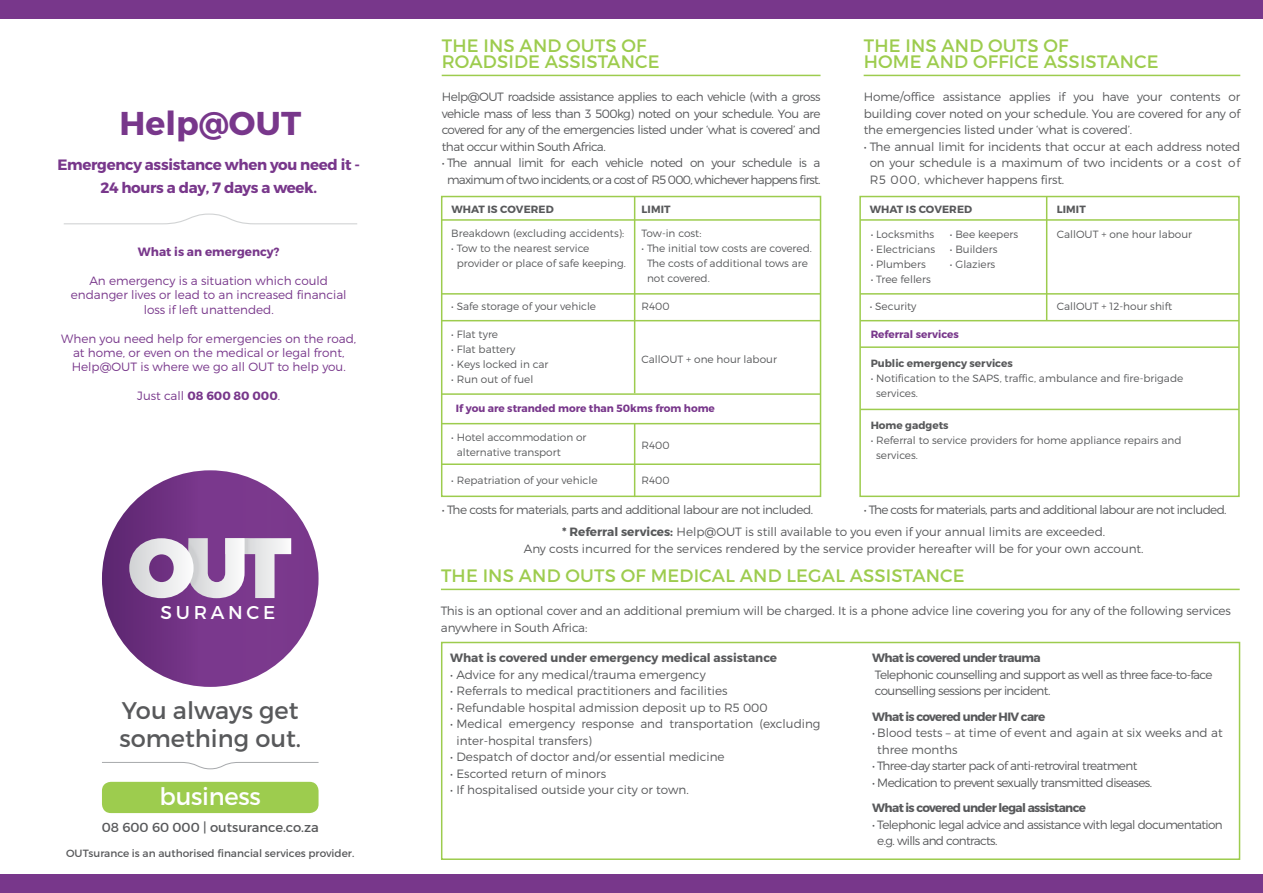
<style>
.page{position:relative;width:1263px;height:893px;background:#fff}
.page>*{position:absolute;margin:0;border:0;box-sizing:border-box;transform-origin:0 0}
.t1{font:700 33px "Montserrat";color:#78378b}
.t2{font:24.15px/29px "Montserrat";color:#58595b}
.t3{font:24.15px "Montserrat";letter-spacing:-.01em;color:#fff}
.t4{font:18.6px "Montserrat";letter-spacing:.2em;color:#fff}
.t5{font:18px/16.5px "Montserrat";letter-spacing:.01em;color:#9dcc4e}
.t6{font:700 15px/23.5px "Montserrat";letter-spacing:-.02em;color:#78378b;text-align:center}
.t7{font:13.2px "Montserrat";color:#58595b}
.t8{font:300 12px/16.5px "Montserrat";letter-spacing:-.01em;color:#58595b}
.t9{font:300 12px/16.5px "Montserrat";letter-spacing:-.05em;color:#58595b}
.t10{font:300 12px/14.4px "Montserrat";color:#78378b;text-align:center}
.t11{font:300 12px/16.5px "Montserrat";letter-spacing:-.06em;color:#58595b;text-align:center}
.t12{font:700 12px "Montserrat";letter-spacing:-.05em;color:#58595b}
.t13{font:300 12px "Montserrat";letter-spacing:-.04em;color:#58595b}
.t14{font:700 12px "Montserrat";color:#58595b}
.t15{font:700 12px "Montserrat";color:#78378b}
.t16{font:300 10.5px/15px "Montserrat";color:#58595b}
.t17{font:700 10.5px "Montserrat";color:#58595b}
.t18{font:700 10.5px "Montserrat";color:#78378b}
.t19{font:10.5px "Montserrat";color:#58595b}
.s1{font-weight:300}
.s2{font-weight:700}
</style>
<div class="page">
<div style="left:0;top:874px;width:1263px;height:19px;background:#78378b"></div>
<div style="left:0;top:0;width:1263px;height:19px;background:#78378b"></div>
<div style="left:441px;top:642px;width:799px;height:218px;border:2px solid #9dcc4e"></div>
<hr style="left:441px;top:589px;width:799px;height:1px;background:#9dcc4e">
<hr style="left:864px;top:75px;width:376px;height:1px;background:#9dcc4e">
<hr style="left:442px;top:75px;width:378px;height:1px;background:#9dcc4e">
<svg style="left:64px;top:213px;width:293px;height:12px"></svg>
<div style="left:102px;top:782px;width:217px;height:31px;background:#9dcc4e;border-radius:9px"></div>
<div style="left:102px;top:470px;width:217px;height:217px;background:linear-gradient(to right,#642a78,#844096);border-radius:108px"></div>
<svg style="left:129px;top:538px;width:162px;height:60px"></svg>
<div style="left:245px;top:538px;width:5px;height:16px;background:#cfd0d2"></div>
<svg style="left:102px;top:762px;width:217px;height:8px"></svg>
<div style="left:441px;top:196px;width:380px;height:301px;border:2px solid #9dcc4e"></div>
<div style="left:859px;top:196px;width:381px;height:301px;border:2px solid #9dcc4e"></div>
<hr style="left:634px;top:197px;width:1px;height:196px;background:#9dcc4e">
<hr style="left:1046px;top:197px;width:1px;height:124px;background:#9dcc4e">
<hr style="left:634px;top:423px;width:1px;height:74px;background:#9dcc4e">
<hr style="left:442px;top:293px;width:378px;height:2px;background:#9dcc4e">
<hr style="left:860px;top:293px;width:379px;height:2px;background:#9dcc4e">
<hr style="left:442px;top:320px;width:378px;height:1px;background:#9dcc4e">
<hr style="left:860px;top:320px;width:379px;height:1px;background:#9dcc4e">
<hr style="left:442px;top:393px;width:378px;height:2px;background:#9dcc4e">
<hr style="left:860px;top:346px;width:379px;height:2px;background:#9dcc4e">
<hr style="left:442px;top:463px;width:378px;height:2px;background:#9dcc4e">
<hr style="left:442px;top:219px;width:378px;height:2px;background:#9dcc4e">
<hr style="left:860px;top:219px;width:379px;height:2px;background:#9dcc4e">
<hr style="left:442px;top:423px;width:378px;height:1px;background:#9dcc4e">
<hr style="left:860px;top:409px;width:379px;height:1px;background:#9dcc4e">
<h1 class="t1" style="left:120px;top:103px;width:183px">Help@OUT</h1>
<p class="t6" style="left:57px;top:153px;width:304px">Emergency assistance when you need it -<br>24 hours a day, 7 days a week.</p>
<p class="t15" style="left:138px;top:244px;width:143px">What is an emergency?</p>
<p class="t10" style="left:71px;top:273px;width:277px">An emergency is a situation which could endanger lives or lead to an increased financial loss if left unattended.</p>
<p class="t10" style="left:61px;top:331px;width:296px">When you need help for emergencies on the road, at home, or even on the medical or legal front,<br>Help@OUT is where we go all OUT to help you.</p>
<p class="t15" style="left:137px;top:388px;width:145px"><span class="s1">Just call</span> 08 600 80 000<span class="s1">.</span></p>
<h3 class="t4" style="left:161px;top:601px;width:116px">SURANCE</h3>
<h2 class="t2" style="left:119px;top:695px;width:183px">You always get something out.</h2>
<h2 class="t3" style="left:160px;top:782px;width:103px">business</h2>
<p class="t7" style="left:102px;top:819px;width:219px">08 600 60 000 | outsurance.co.za</p>
<p class="t19" style="left:66px;top:847px;width:290px">OUTsurance is an authorised financial services provider.</p>
<h3 class="t5" style="left:442px;top:37px;width:219px">THE INS AND OUTS OF<br>ROADSIDE ASSISTANCE</h3>
<p class="t8" style="left:442px;top:89px;width:380px;text-align:justify">Help@OUT roadside assistance applies to each vehicle (with a gross vehicle mass of less than 3 500kg) noted on your schedule. You are covered for any of the emergencies listed under ‘what is covered’ and that occur within South Africa.</p>
<p class="t11" style="left:442px;top:155px;width:380px">• The annual limit for each vehicle noted on your schedule is a maximum of two incidents, or a cost of R5 000, whichever happens first.</p>
<h3 class="t5" style="left:864px;top:37px;width:297px">THE INS AND OUTS OF<br>HOME AND OFFICE ASSISTANCE</h3>
<p class="t8" style="left:864px;top:89px;width:378px;text-align:justify">Home/office assistance applies if you have your contents or building cover noted on your schedule. You are covered for any of the emergencies listed under ‘what is covered’.</p>
<p class="t8" style="left:870px;top:138px;width:372px;text-align:justify;text-indent:-6px">• The annual limit for incidents that occur at each address noted on your schedule is a maximum of two incidents or a cost of R5 000, whichever happens first.</p>
<p class="t17" style="left:451px;top:202px;width:104px">WHAT IS COVERED</p>
<p class="t17" style="left:642px;top:202px;width:30px">LIMIT</p>
<p class="t17" style="left:870px;top:202px;width:104px">WHAT IS COVERED</p>
<p class="t17" style="left:1057px;top:202px;width:30px">LIMIT</p>
<p class="t16" style="left:451px;top:226px;width:174px">Breakdown (excluding accidents):</p>
<p class="t16" style="left:457px;top:241px;width:171px;text-indent:-5px">• Tow to the nearest service provider or place of safe keeping.</p>
<p class="t16" style="left:451px;top:299px;width:146px">• Safe storage of your vehicle</p>
<p class="t16" style="left:870px;top:299px;width:48px">• Security</p>
<p class="t16" style="left:451px;top:327px;width:48px">• Flat tyre</p>
<p class="t16" style="left:451px;top:342px;width:66px">• Flat battery</p>
<p class="t16" style="left:451px;top:357px;width:99px">• Keys locked in car</p>
<p class="t16" style="left:451px;top:372px;width:83px">• Run out of fuel</p>
<p class="t16" style="left:641px;top:226px;width:61px">Tow-in cost:</p>
<p class="t16" style="left:647px;top:241px;width:166px;text-indent:-5px">• The initial tow costs are covered.<br>The costs of additional tows are not covered.</p>
<p class="t16" style="left:641px;top:299px;width:30px">R400</p>
<p class="t16" style="left:1057px;top:299px;width:117px">CallOUT + 12-hour shift</p>
<p class="t16" style="left:871px;top:226px;width:65px">• Locksmiths</p>
<p class="t16" style="left:871px;top:241px;width:66px">• Electricians</p>
<p class="t16" style="left:871px;top:256px;width:57px">• Plumbers</p>
<p class="t16" style="left:871px;top:271px;width:62px">• Tree fellers</p>
<p class="t16" style="left:950px;top:226px;width:70px">• Bee keepers</p>
<p class="t16" style="left:950px;top:241px;width:49px">• Builders</p>
<p class="t16" style="left:950px;top:256px;width:47px">• Glaziers</p>
<p class="t16" style="left:1057px;top:226px;width:137px">CallOUT + one hour labour</p>
<p class="t18" style="left:871px;top:328px;width:90px">Referral services</p>
<p class="t16" style="left:641px;top:351px;width:137px">CallOUT + one hour labour</p>
<p class="t17" style="left:871px;top:356px;width:144px">Public emergency services</p>
<p class="t16" style="left:876px;top:370px;width:309px;text-indent:-5px">• Notification to the SAPS, traffic, ambulance and fire-brigade services.</p>
<p class="t17" style="left:871px;top:419px;width:79px">Home gadgets</p>
<p class="t16" style="left:876px;top:433px;width:307px;text-indent:-5px">• Referral to service providers for home appliance repairs and services.</p>
<p class="t18" style="left:456px;top:402px;width:260px">If you are stranded more than 50kms from home</p>
<p class="t16" style="left:457px;top:429px;width:131px;text-indent:-5px">• Hotel accommodation or alternative transport</p>
<p class="t16" style="left:451px;top:472px;width:148px">• Repatriation of your vehicle</p>
<p class="t16" style="left:641px;top:437px;width:30px">R400</p>
<p class="t16" style="left:641px;top:472px;width:30px">R400</p>
<p class="t13" style="left:442px;top:502px;width:373px">• The costs for materials, parts and additional labour are not included.</p>
<p class="t9" style="left:864px;top:501px;width:364px">• The costs for materials, parts and additional labour are not included.</p>
<p class="t8" style="left:524px;top:524px;width:621px;text-align:center"><span class="s2">* Referral services:</span> Help@OUT is still available to you even if your annual limits are exceeded.<br>Any costs incurred for the services rendered by the service provider hereafter will be for your own account.</p>
<h3 class="t5" style="left:441px;top:568px;width:525px">THE INS AND OUTS OF MEDICAL AND LEGAL ASSISTANCE</h3>
<p class="t8" style="left:441px;top:603px;width:791px">This is an optional cover and an additional premium will be charged. It is a phone advice line covering you for any of the following services anywhere in South Africa:</p>
<p class="t14" style="left:450px;top:651px;width:328px">What is covered under emergency medical assistance</p>
<p class="t8" style="left:450px;top:666px;width:257px">• Advice for any medical/trauma emergency</p>
<p class="t8" style="left:450px;top:683px;width:279px">• Referrals to medical practitioners and facilities</p>
<p class="t8" style="left:450px;top:699px;width:319px">• Refundable hospital admission deposit up to R5 000</p>
<p class="t8" style="left:456px;top:716px;width:366px;text-indent:-6px">• Medical emergency response and transportation (excluding inter-hospital transfers)</p>
<p class="t8" style="left:450px;top:749px;width:276px">• Despatch of doctor and/or essential medicine</p>
<p class="t8" style="left:450px;top:765px;width:157px">• Escorted return of minors</p>
<p class="t8" style="left:450px;top:782px;width:240px">• If hospitalised outside your city or town.</p>
<p class="t12" style="left:872px;top:651px;width:170px">What is covered under trauma</p>
<p class="t9" style="left:875px;top:666px;width:339px">Telephonic counselling and support as well as three face-to-face counselling sessions per incident.</p>
<p class="t12" style="left:872px;top:709px;width:175px">What is covered under HIV care</p>
<p class="t8" style="left:877px;top:725px;width:347px;text-indent:-5px">• Blood tests – at time of event and again at six weeks and at three months</p>
<p class="t9" style="left:872px;top:758px;width:267px">• Three-day starter pack of anti-retroviral treatment</p>
<p class="t9" style="left:872px;top:774px;width:281px">• Medication to prevent sexually transmitted diseases.</p>
<p class="t12" style="left:872px;top:801px;width:215px">What is covered under legal assistance</p>
<p class="t9" style="left:877px;top:816px;width:347px;text-indent:-5px">• Telephonic legal advice and assistance with legal documentation e.g. wills and contracts.</p>
</div>
